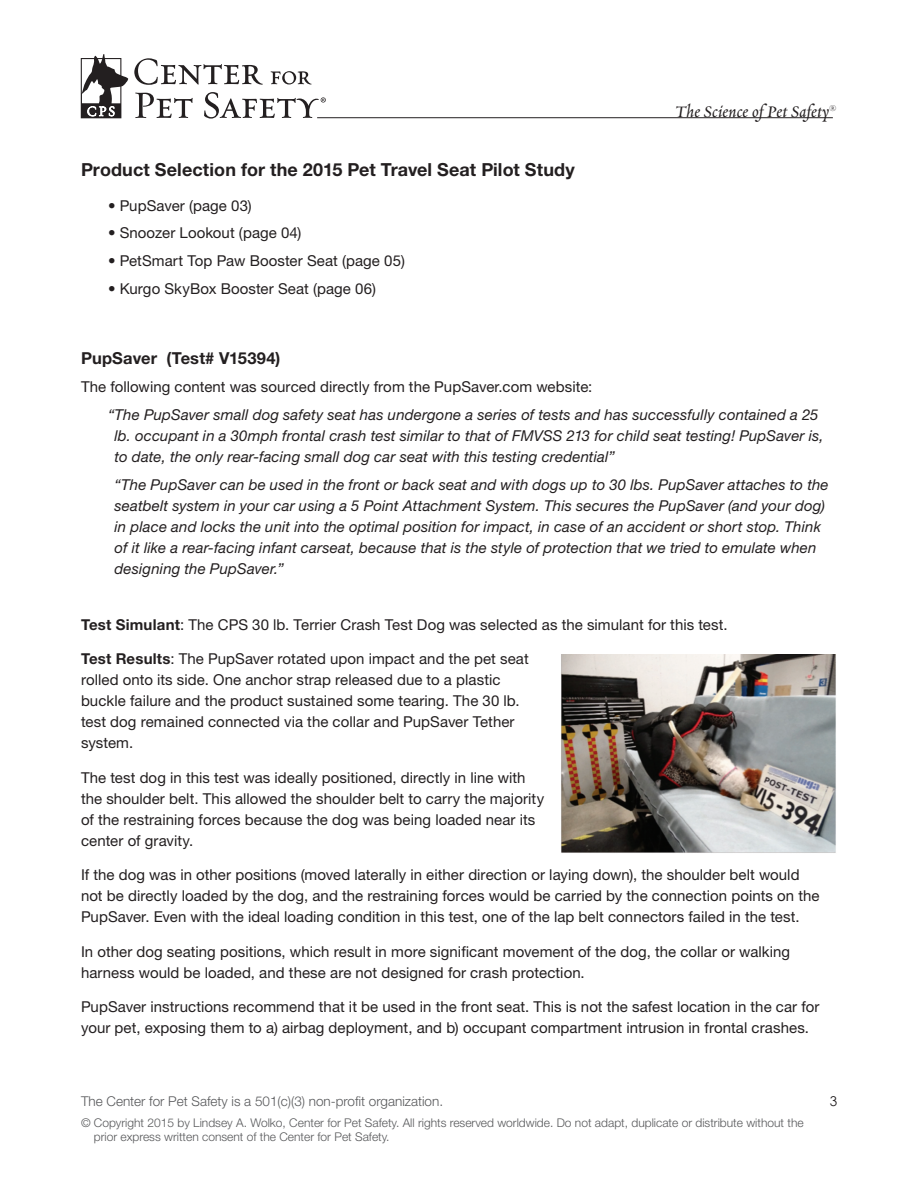
<style>
.page{position:relative;width:918px;height:1188px;background:#fff}
.page>*{position:absolute;margin:0;border:0;box-sizing:border-box;transform-origin:0 0}
.t1{font:700 18px "Helvetica Neue";letter-spacing:.005em;color:#231f20}
.t2{font:18px "Requiem Text HTF Italic";letter-spacing:.01em;color:#231f20}
.t3{font:700 16.5px "Helvetica Neue";letter-spacing:.01em;color:#231f20}
.t4{font:15px/21px "Helvetica Neue";letter-spacing:.005em;color:#231f20}
.t5{font:italic 15px/21px "Helvetica Neue";letter-spacing:.01em;color:#231f20}
.t6{font:300 13.5px "Helvetica Neue";color:#57585a}
.t7{font:13.5px "Century Gothic";color:#231f20}
.t8{font:300 12px/14.4px "Helvetica Neue";color:#57585a}
.s1{font-weight:700}
</style>
<div class="page">
<svg style="left:81px;top:54px;width:245px;height:65px"></svg>
<hr style="left:317px;top:117px;width:516px;height:1px;background:#231f20">
<img style="left:561px;top:654px;width:275px;height:199px">
<p class="t1" style="left:81px;top:159px;width:495px">Product Selection for the 2015 Pet Travel Seat Pilot Study</p>
<p class="t4" style="left:108px;top:195px;width:145px">• PupSaver (page 03)</p>
<p class="t4" style="left:108px;top:222px;width:195px">• Snoozer Lookout (page 04)</p>
<p class="t4" style="left:108px;top:250px;width:298px">• PetSmart Top Paw Booster Seat (page 05)</p>
<p class="t4" style="left:108px;top:278px;width:270px">• Kurgo SkyBox Booster Seat (page 06)</p>
<p class="t2" style="left:676px;top:103px;width:163px">The Science of Pet Safety<sup>®</sup></p>
<p class="t3" style="left:81px;top:348px;width:201px">PupSaver (Test# V15394)</p>
<p class="t4" style="left:81px;top:376px;width:513px">The following content was sourced directly from the PupSaver.com website:</p>
<p class="t5" style="left:115px;top:404px;width:711px;text-indent:-7px">“The PupSaver small dog safety seat has undergone a series of tests and has successfully contained a 25 lb. occupant in a 30mph frontal crash test similar to that of FMVSS 213 for child seat testing! PupSaver is, to date, the only rear-facing small dog car seat with this testing credential”</p>
<p class="t5" style="left:115px;top:474px;width:716px">“The PupSaver can be used in the front or back seat and with dogs up to 30 lbs. PupSaver attaches to the seatbelt system in your car using a 5 Point Attachment System. This secures the PupSaver (and your dog) in place and locks the unit into the optimal position for impact, in case of an accident or short stop. Think of it like a rear-facing infant carseat, because that is the style of protection that we tried to emulate when designing the PupSaver.”</p>
<p class="t4" style="left:81px;top:614px;width:648px"><span class="s1">Test Simulant</span>: The CPS 30 lb. Terrier Crash Test Dog was selected as the simulant for this test.</p>
<p class="t4" style="left:81px;top:648px;width:449px"><span class="s1">Test Results</span>: The PupSaver rotated upon impact and the pet seat rolled onto its side. One anchor strap released due to a plastic buckle failure and the product sustained some tearing. The 30 lb. test dog remained connected via the collar and PupSaver Tether system.</p>
<p class="t4" style="left:81px;top:767px;width:465px">The test dog in this test was ideally positioned, directly in line with the shoulder belt. This allowed the shoulder belt to carry the majority of the restraining forces because the dog was being loaded near its center of gravity.</p>
<p class="t4" style="left:81px;top:864px;width:740px">If the dog was in other positions (moved laterally in either direction or laying down), the shoulder belt would not be directly loaded by the dog, and the restraining forces would be carried by the connection points on the<br>PupSaver. Even with the ideal loading condition in this test, one of the lap belt connectors failed in the test.</p>
<p class="t4" style="left:81px;top:941px;width:711px">In other dog seating positions, which result in more significant movement of the dog, the collar or walking harness would be loaded, and these are not designed for crash protection.</p>
<p class="t4" style="left:81px;top:996px;width:740px">PupSaver instructions recommend that it be used in the front seat. This is not the safest location in the car for your pet, exposing them to a) airbag deployment, and b) occupant compartment intrusion in frontal crashes.</p>
<p class="t6" style="left:81px;top:1093px;width:364px">The Center for Pet Safety is a 501(c)(3) non-profit organization.</p>
<p class="t8" style="left:94px;top:1115px;width:711px;text-indent:-13px">© Copyright 2015 by Lindsey A. Wolko, Center for Pet Safety. All rights reserved worldwide. Do not adapt, duplicate or distribute without the prior express written consent of the Center for Pet Safety.</p>
<p class="t7" style="left:830px;top:1093px;width:9px">3</p>
</div>
